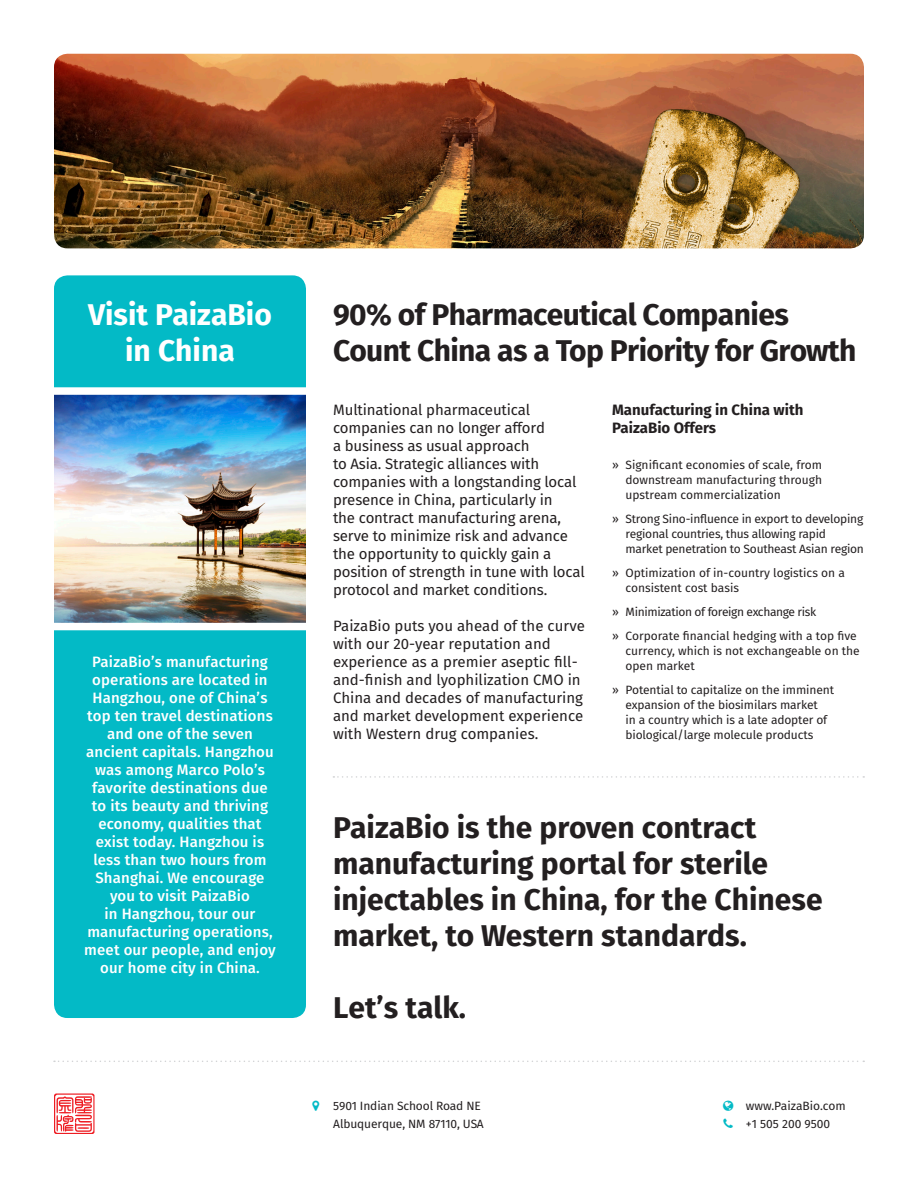
<style>
.page{position:relative;width:918px;height:1188px;background:#fff}
.page>*{position:absolute;margin:0;border:0;box-sizing:border-box;transform-origin:0 0}
.t1{font:700 30px/36px "Fira Sans";color:#231f20}
.t2{font:700 30px/36px "Fira Sans";letter-spacing:-.02em;color:#231f20}
.t3{font:700 30px/36px "Fira Sans";color:#fff;text-align:center}
.t4{font:15px/18px "Fira Sans";letter-spacing:-.01em;color:#231f20}
.t5{font:500 15px/18px "Fira Sans";letter-spacing:.01em;color:#fff;text-align:center}
.t6{font:700 15px/18px "Fira Sans";color:#231f20}
.t7{font:12px/15px "Fira Sans";letter-spacing:-.01em;color:#231f20}
.t8{font:12px "Fira Sans";letter-spacing:-.03em;color:#231f20}
</style>
<div class="page">
<img style="left:54px;top:54px;width:810px;height:194px">
<div style="left:54px;top:275px;width:252px;height:743px;background:#03bac6;border-radius:14px"></div>
<svg style="left:54px;top:1061px;width:810px;height:1px"></svg>
<img style="left:54px;top:387px;width:252px;height:244px">
<svg style="left:54px;top:1094px;width:40px;height:40px"></svg>
<svg style="left:333px;top:776px;width:531px;height:2px"></svg>
<h2 class="t3" style="left:88px;top:296px;width:185px">Visit PaizaBio in China</h2>
<p class="t5" style="left:84px;top:653px;width:193px">PaizaBio’s manufacturing operations are located in<br>Hangzhou, one of China’s top ten travel destinations and one of the seven ancient capitals. Hangzhou was among Marco Polo’s favorite destinations due to its beauty and thriving economy, qualities that exist today. Hangzhou is less than two hours from<br>Shanghai. We encourage you to visit PaizaBio<br>in Hangzhou, tour our manufacturing operations, meet our people, and enjoy our home city in China.</p>
<h2 class="t2" style="left:333px;top:296px;width:525px">90% of Pharmaceutical Companies<br>Count China as a Top Priority for Growth</h2>
<p class="t4" style="left:333px;top:401px;width:253px">Multinational pharmaceutical companies can no longer afford<br>a business as usual approach<br>to Asia. Strategic alliances with companies with a longstanding local presence in China, particularly in<br>the contract manufacturing arena, serve to minimize risk and advance the opportunity to quickly gain a position of strength in tune with local protocol and market conditions.</p>
<p class="t4" style="left:333px;top:617px;width:253px">PaizaBio puts you ahead of the curve with our 20-year reputation and experience as a premier aseptic fill&shy;and-finish and lyophilization CMO in China and decades of manufacturing and market development experience with Western drug companies.</p>
<p class="t6" style="left:612px;top:401px;width:193px">Manufacturing in China with<br>PaizaBio Offers</p>
<p class="t7" style="left:626px;top:457px;width:198px;text-align:justify;text-indent:-14px">» Significant economies of scale, from downstream manufacturing through upstream commercialization</p>
<p class="t7" style="left:626px;top:511px;width:240px;text-indent:-14px">» Strong Sino-influence in export to developing regional countries, thus allowing rapid market penetration to Southeast Asian region</p>
<p class="t7" style="left:626px;top:565px;width:221px;text-indent:-14px">» Optimization of in-country logistics on a consistent cost basis</p>
<p class="t8" style="left:612px;top:603px;width:206px">» Minimization of foreign exchange risk</p>
<p class="t7" style="left:626px;top:628px;width:236px;text-indent:-14px">» Corporate financial hedging with a top five currency, which is not exchangeable on the open market</p>
<p class="t7" style="left:626px;top:682px;width:210px;text-indent:-14px">» Potential to capitalize on the imminent expansion of the biosimilars market<br>in a country which is a late adopter of biological/large molecule products</p>
<h2 class="t1" style="left:333px;top:810px;width:491px">PaizaBio is the proven contract manufacturing portal for sterile injectables in China, for the Chinese market, to Western standards.</h2>
<h2 class="t1" style="left:333px;top:990px;width:135px">Let’s talk.</h2>
<p class="t7" style="left:333px;top:1097px;width:152px;line-height:18px">5901 Indian School Road NE<br>Albuquerque, NM 87110, USA</p>
<p class="t7" style="left:746px;top:1097px;width:101px;line-height:18px">www.PaizaBio.com +1 505 200 9500</p>
</div>
